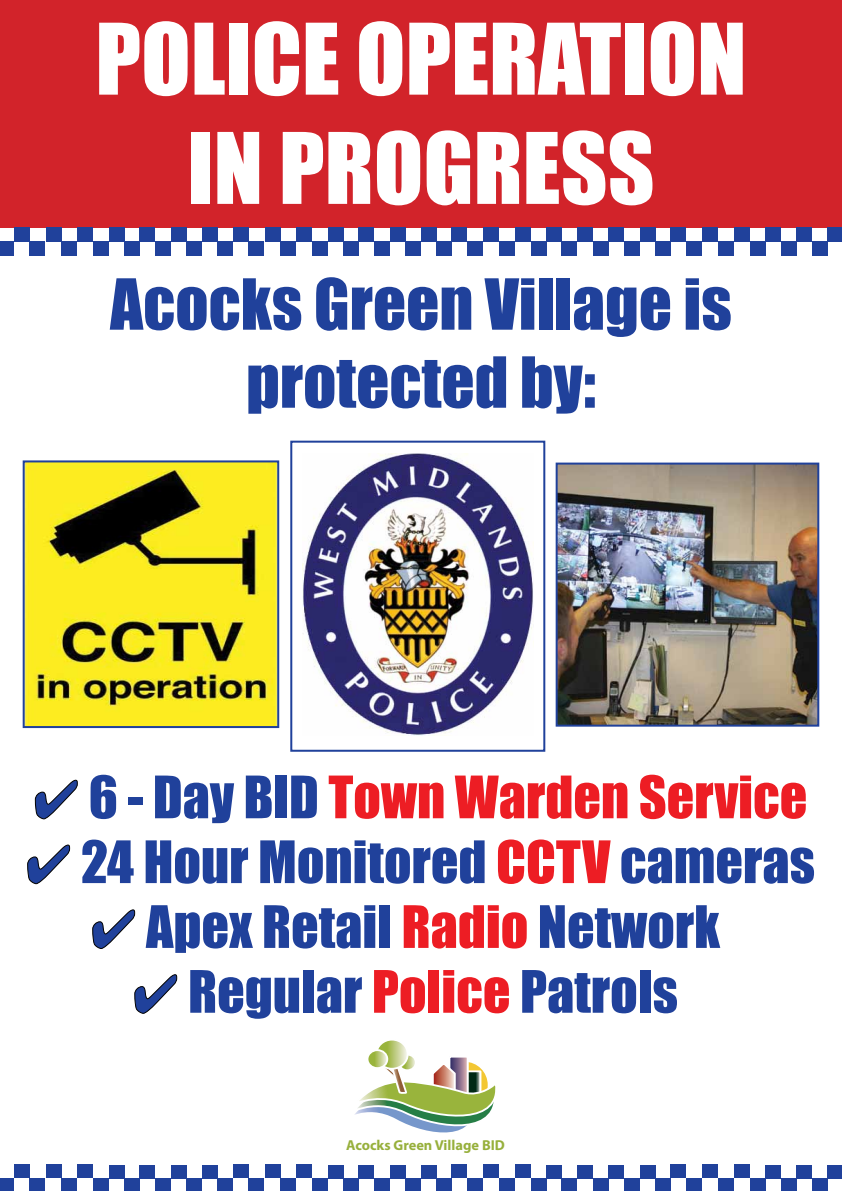
<style>
.page{position:relative;width:842px;height:1191px;background:#fff}
.page>*{position:absolute;margin:0;border:0;box-sizing:border-box;transform-origin:0 0}
.t1{font:91px/109.2px "Impact";color:#fff;text-align:center}
.t2{font:65px/78px "Impact";color:#20419b;text-align:center}
.t3{font:54px "Impact";color:#20419b}
.t4{font:54px "Impact";color:#ed1d24}
.t5{font:700 14.4px "Myriad Pro";color:#97b03c}
.s1{color:#20419b}
.s2{color:#ed1d24}
</style>
<div class="page">
<svg style="left:34px;top:779px;width:44px;height:41px"></svg>
<svg style="left:27px;top:844px;width:44px;height:40px"></svg>
<svg style="left:92px;top:909px;width:44px;height:40px"></svg>
<svg style="left:134px;top:974px;width:44px;height:40px"></svg>
<div style="left:0;top:0;width:842px;height:227px;background:#d2232a"></div>
<div style="left:375px;top:1038px;width:34px;height:31px;border:2px solid #fff;border-radius:50%"></div>
<svg style="left:355px;top:1039px;width:141px;height:94px"></svg>
<div style="left:367px;top:1049px;width:21px;height:20px;border:2px solid #fff;border-radius:50%"></div>
<img style="left:303px;top:453px;width:230px;height:283px">
<div style="left:290px;top:440px;width:255px;height:311px;border:2px solid #20419b"></div>
<img style="left:26px;top:463px;width:250px;height:262px">
<div style="left:23px;top:460px;width:256px;height:268px;border:2px solid #20419b"></div>
<div style="left:14px;top:1164px;width:16px;height:14px;background:#20419b"></div>
<div style="left:30px;top:1178px;width:15px;height:13px;background:#20419b"></div>
<div style="left:46px;top:1164px;width:15px;height:14px;background:#20419b"></div>
<div style="left:61px;top:1178px;width:16px;height:13px;background:#20419b"></div>
<div style="left:77px;top:1164px;width:16px;height:14px;background:#20419b"></div>
<div style="left:93px;top:1178px;width:16px;height:13px;background:#20419b"></div>
<div style="left:109px;top:1164px;width:15px;height:14px;background:#20419b"></div>
<div style="left:124px;top:1178px;width:16px;height:13px;background:#20419b"></div>
<div style="left:139px;top:1164px;width:16px;height:14px;background:#20419b"></div>
<div style="left:156px;top:1178px;width:15px;height:13px;background:#20419b"></div>
<div style="left:0;top:1178px;width:14px;height:13px;background:#20419b"></div>
<div style="left:171px;top:1164px;width:15px;height:14px;background:#20419b"></div>
<div style="left:186px;top:1178px;width:16px;height:13px;background:#20419b"></div>
<div style="left:233px;top:1164px;width:16px;height:14px;background:#20419b"></div>
<div style="left:249px;top:1178px;width:15px;height:13px;background:#20419b"></div>
<div style="left:265px;top:1164px;width:15px;height:14px;background:#20419b"></div>
<div style="left:280px;top:1178px;width:16px;height:13px;background:#20419b"></div>
<div style="left:296px;top:1164px;width:16px;height:14px;background:#20419b"></div>
<div style="left:312px;top:1178px;width:16px;height:13px;background:#20419b"></div>
<div style="left:328px;top:1164px;width:15px;height:14px;background:#20419b"></div>
<div style="left:343px;top:1178px;width:16px;height:13px;background:#20419b"></div>
<div style="left:358px;top:1164px;width:16px;height:14px;background:#20419b"></div>
<div style="left:375px;top:1178px;width:15px;height:13px;background:#20419b"></div>
<div style="left:217px;top:1178px;width:16px;height:13px;background:#20419b"></div>
<div style="left:202px;top:1164px;width:16px;height:14px;background:#20419b"></div>
<div style="left:390px;top:1164px;width:15px;height:14px;background:#20419b"></div>
<div style="left:405px;top:1178px;width:16px;height:13px;background:#20419b"></div>
<div style="left:452px;top:1164px;width:15px;height:14px;background:#20419b"></div>
<div style="left:467px;top:1178px;width:16px;height:13px;background:#20419b"></div>
<div style="left:483px;top:1164px;width:16px;height:14px;background:#20419b"></div>
<div style="left:499px;top:1178px;width:16px;height:13px;background:#20419b"></div>
<div style="left:515px;top:1164px;width:16px;height:14px;background:#20419b"></div>
<div style="left:531px;top:1178px;width:15px;height:13px;background:#20419b"></div>
<div style="left:546px;top:1164px;width:16px;height:14px;background:#20419b"></div>
<div style="left:562px;top:1178px;width:15px;height:13px;background:#20419b"></div>
<div style="left:577px;top:1164px;width:15px;height:14px;background:#20419b"></div>
<div style="left:593px;top:1178px;width:16px;height:13px;background:#20419b"></div>
<div style="left:436px;top:1178px;width:16px;height:13px;background:#20419b"></div>
<div style="left:421px;top:1164px;width:16px;height:14px;background:#20419b"></div>
<div style="left:608px;top:1164px;width:16px;height:14px;background:#20419b"></div>
<div style="left:624px;top:1178px;width:15px;height:13px;background:#20419b"></div>
<div style="left:671px;top:1164px;width:15px;height:14px;background:#20419b"></div>
<div style="left:686px;top:1178px;width:16px;height:13px;background:#20419b"></div>
<div style="left:702px;top:1164px;width:16px;height:14px;background:#20419b"></div>
<div style="left:718px;top:1178px;width:16px;height:13px;background:#20419b"></div>
<div style="left:734px;top:1164px;width:16px;height:14px;background:#20419b"></div>
<div style="left:750px;top:1178px;width:15px;height:13px;background:#20419b"></div>
<div style="left:765px;top:1164px;width:16px;height:14px;background:#20419b"></div>
<div style="left:781px;top:1178px;width:15px;height:13px;background:#20419b"></div>
<div style="left:796px;top:1164px;width:15px;height:14px;background:#20419b"></div>
<div style="left:812px;top:1178px;width:16px;height:13px;background:#20419b"></div>
<div style="left:655px;top:1178px;width:16px;height:13px;background:#20419b"></div>
<div style="left:640px;top:1164px;width:16px;height:14px;background:#20419b"></div>
<div style="left:827px;top:1164px;width:15px;height:14px;background:#20419b"></div>
<img style="left:559px;top:465px;width:257px;height:258px">
<div style="left:556px;top:462px;width:263px;height:264px;border:2px solid #20419b"></div>
<div style="left:14px;top:227px;width:16px;height:14px;background:#20419b"></div>
<div style="left:30px;top:242px;width:15px;height:14px;background:#20419b"></div>
<div style="left:46px;top:227px;width:15px;height:14px;background:#20419b"></div>
<div style="left:61px;top:242px;width:16px;height:14px;background:#20419b"></div>
<div style="left:77px;top:227px;width:16px;height:14px;background:#20419b"></div>
<div style="left:93px;top:242px;width:16px;height:14px;background:#20419b"></div>
<div style="left:109px;top:227px;width:15px;height:15px;background:#20419b"></div>
<div style="left:124px;top:242px;width:16px;height:14px;background:#20419b"></div>
<div style="left:139px;top:227px;width:16px;height:15px;background:#20419b"></div>
<div style="left:156px;top:242px;width:15px;height:14px;background:#20419b"></div>
<div style="left:0;top:242px;width:14px;height:14px;background:#20419b"></div>
<div style="left:171px;top:227px;width:15px;height:15px;background:#20419b"></div>
<div style="left:186px;top:242px;width:16px;height:14px;background:#20419b"></div>
<div style="left:233px;top:227px;width:16px;height:14px;background:#20419b"></div>
<div style="left:249px;top:242px;width:15px;height:14px;background:#20419b"></div>
<div style="left:265px;top:227px;width:15px;height:14px;background:#20419b"></div>
<div style="left:280px;top:242px;width:16px;height:14px;background:#20419b"></div>
<div style="left:296px;top:227px;width:16px;height:14px;background:#20419b"></div>
<div style="left:312px;top:242px;width:16px;height:14px;background:#20419b"></div>
<div style="left:328px;top:227px;width:15px;height:15px;background:#20419b"></div>
<div style="left:343px;top:242px;width:16px;height:14px;background:#20419b"></div>
<div style="left:358px;top:227px;width:16px;height:15px;background:#20419b"></div>
<div style="left:375px;top:242px;width:15px;height:14px;background:#20419b"></div>
<div style="left:217px;top:242px;width:16px;height:14px;background:#20419b"></div>
<div style="left:202px;top:227px;width:16px;height:15px;background:#20419b"></div>
<div style="left:390px;top:227px;width:15px;height:15px;background:#20419b"></div>
<div style="left:405px;top:242px;width:16px;height:14px;background:#20419b"></div>
<div style="left:452px;top:227px;width:15px;height:14px;background:#20419b"></div>
<div style="left:467px;top:242px;width:16px;height:14px;background:#20419b"></div>
<div style="left:483px;top:227px;width:16px;height:14px;background:#20419b"></div>
<div style="left:499px;top:242px;width:16px;height:14px;background:#20419b"></div>
<div style="left:515px;top:227px;width:16px;height:14px;background:#20419b"></div>
<div style="left:531px;top:242px;width:15px;height:14px;background:#20419b"></div>
<div style="left:546px;top:227px;width:16px;height:15px;background:#20419b"></div>
<div style="left:562px;top:242px;width:15px;height:14px;background:#20419b"></div>
<div style="left:577px;top:227px;width:15px;height:15px;background:#20419b"></div>
<div style="left:593px;top:242px;width:16px;height:14px;background:#20419b"></div>
<div style="left:436px;top:242px;width:16px;height:14px;background:#20419b"></div>
<div style="left:421px;top:227px;width:16px;height:15px;background:#20419b"></div>
<div style="left:608px;top:227px;width:16px;height:15px;background:#20419b"></div>
<div style="left:624px;top:242px;width:15px;height:14px;background:#20419b"></div>
<div style="left:671px;top:227px;width:15px;height:14px;background:#20419b"></div>
<div style="left:686px;top:242px;width:16px;height:14px;background:#20419b"></div>
<div style="left:702px;top:227px;width:16px;height:14px;background:#20419b"></div>
<div style="left:718px;top:242px;width:16px;height:14px;background:#20419b"></div>
<div style="left:734px;top:227px;width:16px;height:14px;background:#20419b"></div>
<div style="left:750px;top:242px;width:15px;height:14px;background:#20419b"></div>
<div style="left:765px;top:227px;width:16px;height:15px;background:#20419b"></div>
<div style="left:781px;top:242px;width:15px;height:14px;background:#20419b"></div>
<div style="left:796px;top:227px;width:15px;height:15px;background:#20419b"></div>
<div style="left:812px;top:242px;width:16px;height:14px;background:#20419b"></div>
<div style="left:655px;top:242px;width:16px;height:14px;background:#20419b"></div>
<div style="left:640px;top:227px;width:16px;height:15px;background:#20419b"></div>
<div style="left:827px;top:227px;width:15px;height:15px;background:#20419b"></div>
<h1 class="t1" style="left:95px;top:2px;width:653px">POLICE OPERATION<br>IN PROGRESS</h1>
<p class="t2" style="left:110px;top:263px;width:623px">Acocks Green Village is protected by:</p>
<p class="t4" style="left:33px;top:755px;width:775px"><span class="s1">✔ 6 - Day BID</span> Town Warden Service</p>
<p class="t3" style="left:26px;top:820px;width:791px">✔ 24 Hour Monitored <span class="s2">CCTV</span> cameras</p>
<p class="t3" style="left:91px;top:884px;width:631px">✔ Apex Retail <span class="s2">Radio</span> Network</p>
<p class="t3" style="left:133px;top:949px;width:547px">✔ Regular <span class="s2">Police</span> Patrols</p>
<p class="t5" style="left:346px;top:1135px;width:160px">Acocks Green Village BID</p>
</div>
